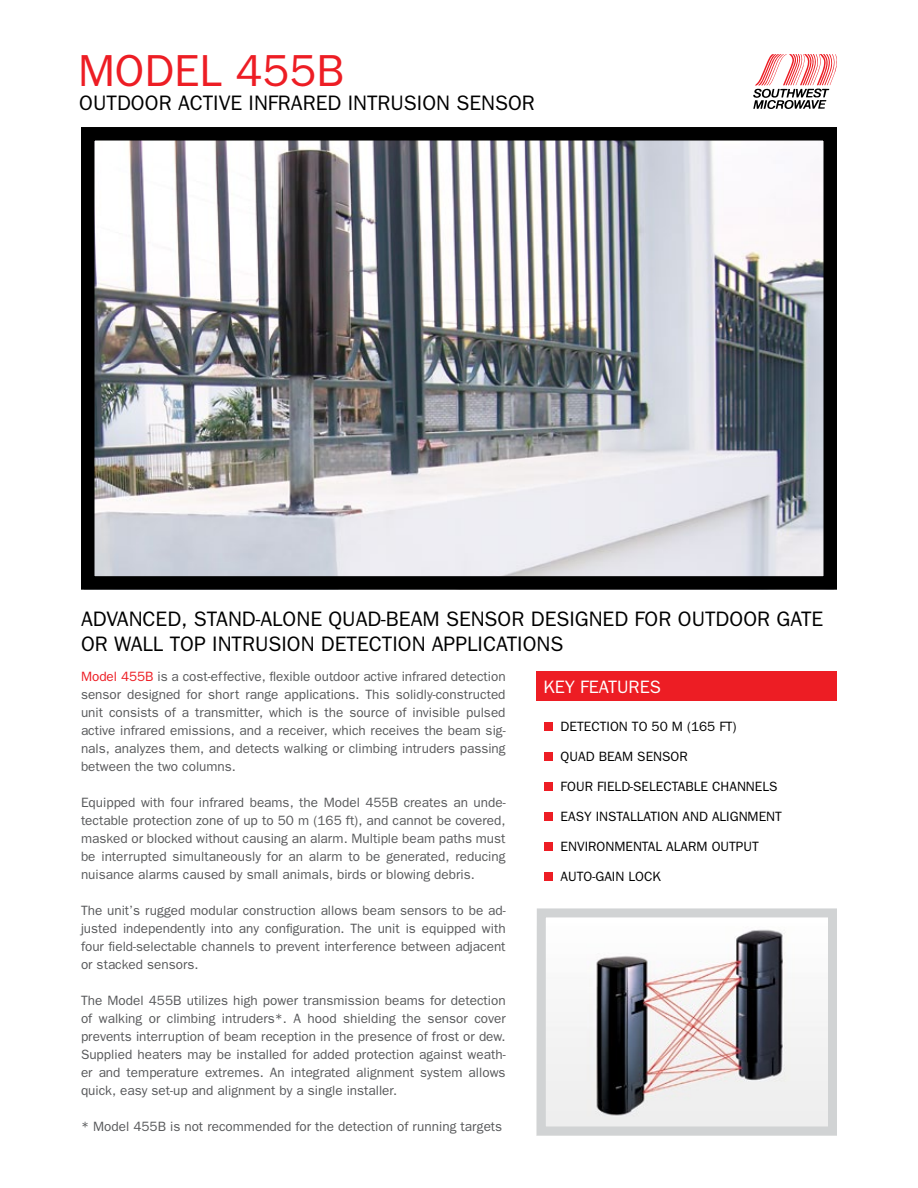
<style>
.page{position:relative;width:918px;height:1188px;background:#fff}
.page>*{position:absolute;margin:0;border:0;box-sizing:border-box;transform-origin:0 0}
.t1{font:45px "Franklin Gothic";color:#ed1d24}
.t2{font:21px/25.2px "Franklin Gothic";color:#000}
.t3{font:18px "Franklin Gothic";color:#fff}
.t4{font:13.5px/18px "Franklin Gothic";color:#58595b;text-align:justify}
.t5{font:13.5px "Franklin Gothic";color:#000}
.s1{color:#ed1d24}
</style>
<div class="page">
<img style="left:96px;top:142px;width:726px;height:433px">
<div style="left:81px;top:127px;width:756px;height:463px;border:14px solid #000"></div>
<svg style="left:753px;top:54px;width:84px;height:55px"></svg>
<div style="left:544px;top:722px;width:9px;height:9px;background:#ed1d24"></div>
<div style="left:544px;top:752px;width:9px;height:9px;background:#ed1d24"></div>
<div style="left:544px;top:782px;width:9px;height:9px;background:#ed1d24"></div>
<div style="left:544px;top:812px;width:9px;height:9px;background:#ed1d24"></div>
<div style="left:544px;top:842px;width:9px;height:9px;background:#ed1d24"></div>
<div style="left:544px;top:872px;width:9px;height:9px;background:#ed1d24"></div>
<div style="left:537px;top:672px;width:300px;height:29px;background:#ed1d24"></div>
<img style="left:547px;top:929px;width:280px;height:197px">
<div style="left:537px;top:908px;width:300px;height:228px;border:9px solid #d1d3d4"></div>
<h1 class="t1" style="left:78px;top:45px;width:268px">Model 455B</h1>
<h2 class="t2" style="left:79px;top:90px;width:457px">Outdoor Active I nfrared I ntrusion Sensor</h2>
<h2 class="t2" style="left:81px;top:605px;width:744px">Advanced, Stand-Alone QUAD-BEAM Sensor Designed for Outdoo r Gate or Wall Top I ntrusion Detection Applications</h2>
<p class="t4" style="left:81px;top:667px;width:426px"><span class="s1">Model 455B</span> is a cost-effective, flexible outdoor active infrared detection sensor designed for short range applications. This solidly-constructed unit consists of a transmitter, which is the source of invisible pulsed active infrared emissions, and a receiver, which receives the beam sig&shy;nals, analyzes them, and detects walking or climbing intruders passing between the two columns.</p>
<p class="t4" style="left:81px;top:793px;width:426px">Equipped with four infrared beams, the Model 455B creates an unde&shy;tectable protection zone of up to 50 m (165 ft), and cannot be covered, masked or blocked without causing an alarm. Multiple beam paths must be interrupted simultaneously for an alarm to be generated, reducing nuisance alarms caused by small animals, birds or blowing debris.</p>
<p class="t4" style="left:81px;top:901px;width:426px">The unit’s rugged modular construction allows beam sensors to be ad&shy;justed independently into any configuration. The unit is equipped with four field-selectable channels to prevent interference between adjacent or stacked sensors.</p>
<p class="t4" style="left:81px;top:991px;width:426px">The Model 455B utilizes high power transmission beams for detection of walking or climbing intruders*. A hood shielding the sensor cover prevents interruption of beam reception in the presence of frost or dew.<br>Supplied heaters may be installed for added protection against weath&shy;er and temperature extremes. An integrated alignment system allows quick, easy set-up and alignment by a single installer.</p>
<p class="t4" style="left:81px;top:1117px;width:423px">* Model 455B is not recommended for the detection of running targets</p>
<h3 class="t3" style="left:544px;top:676px;width:11px">KEY</h3>
<h3 class="t3" style="left:580px;top:676px;width:40px">FE ATURES</h3>
<p class="t5" style="left:561px;top:719px;width:178px">Detection to 50 m (165 FT)</p>
<p class="t5" style="left:561px;top:749px;width:129px">Quad Beam Sensor</p>
<p class="t5" style="left:561px;top:779px;width:218px">Fo ur Field-Selectab le Channels</p>
<p class="t5" style="left:561px;top:809px;width:223px">Easy I nstallation and Alignm ent</p>
<p class="t5" style="left:561px;top:839px;width:200px">Environm ental Alarm Output</p>
<p class="t5" style="left:561px;top:869px;width:102px">Auto-Gain Lock</p>
</div>
